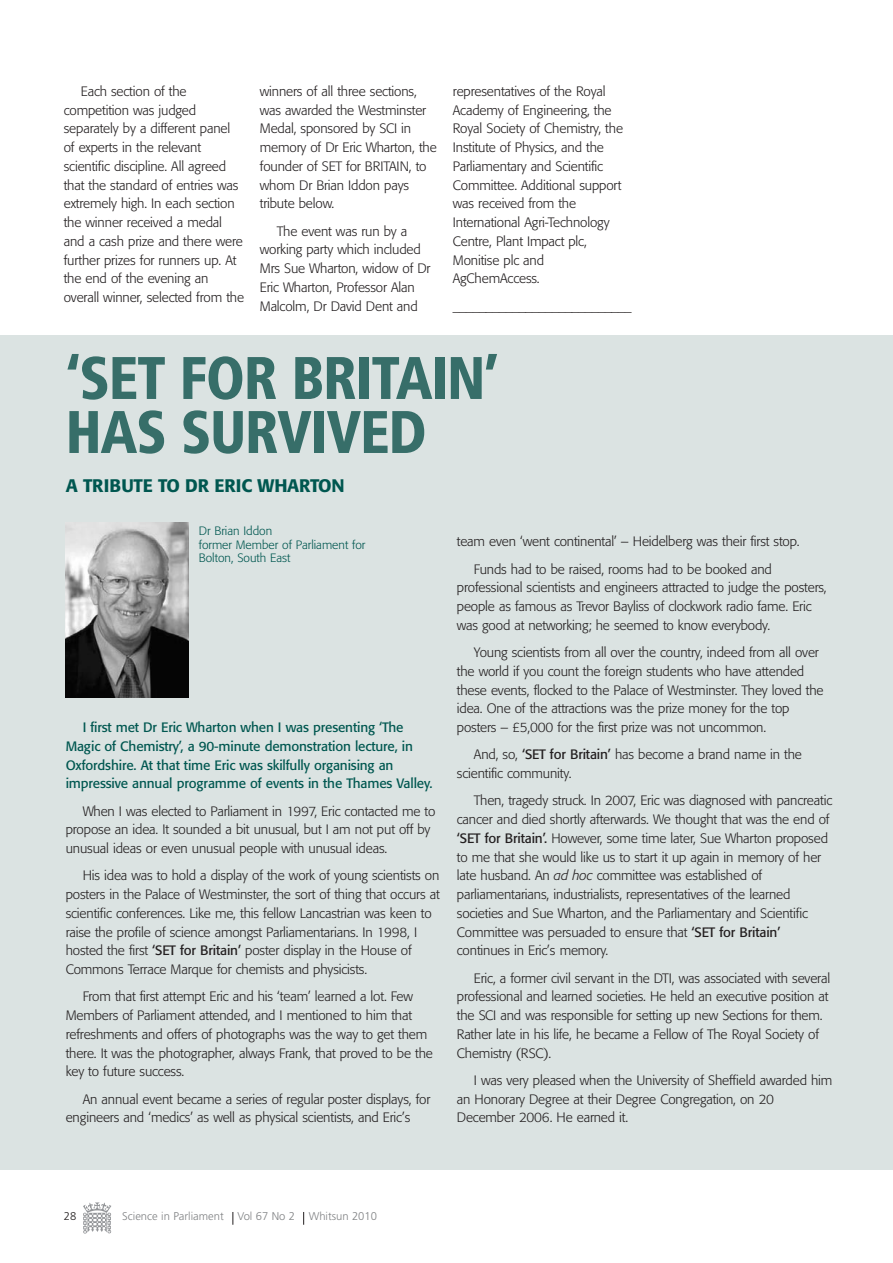
<style>
.page{position:relative;width:893px;height:1263px;background:#fff}
.page>*{position:absolute;margin:0;border:0;box-sizing:border-box;transform-origin:0 0}
.t1{font:900 condensed 60px/54px "Frutiger";letter-spacing:-.02em;color:#376e69;scale:.95 1}
.t2{font:500 18px "Formata";letter-spacing:-.01em;color:#005750}
.t3{font:300 13.5px/18.8px "Formata";letter-spacing:-.01em;color:#231f20}
.t4{font:13.5px/18.8px "Formata";letter-spacing:-.01em;color:#005750}
.t5{font:300 12px/13.5px "Formata";color:#005750}
.t6{font:300 11.25px "Frutiger";color:#808284}
.t7{font:300 11.25px "Frutiger";color:#231f20}
.s1{font-weight:400}
.s2{font-style:italic}
</style>
<div class="page">
<div style="left:0;top:335px;width:893px;height:834px;background:#dbe3e2"></div>
<svg style="left:232px;top:1212px;width:1px;height:13px"></svg>
<svg style="left:303px;top:1212px;width:1px;height:13px"></svg>
<img style="left:83px;top:1202px;width:29px;height:32px">
<img style="left:66px;top:523px;width:122px;height:174px">
<p class="t3" style="left:64px;top:83px;width:182px;text-indent:17px">Each section of the competition was judged separately by a different panel of experts in the relevant scientific discipline. All agreed that the standard of entries was extremely high. In each section the winner received a medal and a cash prize and there were further prizes for runners up. At the end of the evening an overall winner, selected from the</p>
<p class="t3" style="left:260px;top:83px;width:178px">winners of all three sections, was awarded the Westminster<br>Medal, sponsored by SCI in memory of Dr Eric Wharton, the founder of SET for BRITAIN, to whom Dr Brian Iddon pays tribute below.</p>
<p class="t3" style="left:260px;top:222px;width:172px;text-indent:17px">The event was run by a working party which included<br>Mrs Sue Wharton, widow of Dr<br>Eric Wharton, Professor Alan<br>Malcolm, Dr David Dent and</p>
<p class="t3" style="left:453px;top:83px;width:172px">representatives of the Royal<br>Academy of Engineering, the<br>Royal Society of Chemistry, the<br>Institute of Physics, and the<br>Parliamentary and Scientific<br>Committee. Additional support was received from the<br>International Agri-Technology<br>Centre, Plant Impact plc,<br>Monitise plc and<br>AgChemAccess.</p>
<p class="t3" style="left:453px;top:297px;width:180px">___________________________</p>
<h1 class="t1" style="left:66px;top:356px;width:458px">‘SET FOR BRITAIN’<br>HAS SURVIVED</h1>
<h2 class="t2" style="left:66px;top:478px;width:280px">A TRIBUTE TO DR ERIC WHARTON</h2>
<p class="t5" style="left:199px;top:525px;width:168px">Dr Brian Iddon<br>former Member of Parliament for<br>Bolton, South East</p>
<p class="t3" style="left:474px;top:529px;width:327px;line-height:27.3px;text-indent:-17px">team even ‘went continental’ – Heidelberg was their first stop.<br>Funds had to be raised, rooms had to be booked and</p>
<p class="t3" style="left:457px;top:579px;width:371px">professional scientists and engineers attracted to judge the posters, people as famous as Trevor Bayliss of clockwork radio fame. Eric was good at networking; he seemed to know everybody.</p>
<p class="t3" style="left:457px;top:644px;width:368px;text-indent:17px">Young scientists from all over the country, indeed from all over the world if you count the foreign students who have attended these events, flocked to the Palace of Westminster. They loved the idea. One of the attractions was the prize money for the top posters – £5,000 for the first prize was not uncommon.</p>
<p class="t3" style="left:457px;top:746px;width:347px;text-indent:17px">And, so, <span class="s1">‘SET for Britain’</span> has become a brand name in the scientific community.</p>
<p class="t3" style="left:457px;top:792px;width:377px;text-indent:17px">Then, tragedy struck. In 2007, Eric was diagnosed with pancreatic cancer and died shortly afterwards. We thought that was the end of <span class="s1">‘SET for Britain’.</span> However, some time later, Sue Wharton proposed to me that she would like us to start it up again in memory of her late husband. An <span class="s2">ad hoc</span> committee was established of parliamentarians, industrialists, representatives of the learned societies and Sue Wharton, and the Parliamentary and Scientific Committee was persuaded to ensure that <span class="s1">‘SET for Britain’ </span>continues in Eric’s memory.</p>
<p class="t3" style="left:457px;top:969px;width:375px;text-indent:17px">Eric, a former civil servant in the DTI, was associated with several professional and learned societies. He held an executive position at the SCI and was responsible for setting up new Sections for them.<br>Rather late in his life, he became a Fellow of The Royal Society of Chemistry (RSC).</p>
<p class="t3" style="left:457px;top:1072px;width:377px;text-indent:17px">I was very pleased when the University of Sheffield awarded him an Honorary Degree at their Degree Congregation, on 20<br>December 2006. He earned it.</p>
<p class="t4" style="left:66px;top:719px;width:369px;text-indent:17px">I first met Dr Eric Wharton when I was presenting ‘The Magic of Chemistry’, a 90-minute demonstration lecture, in Oxfordshire. At that time Eric was skilfully organising an impressive annual programme of events in the Thames Valley.</p>
<p class="t3" style="left:66px;top:802px;width:371px;text-indent:17px">When I was elected to Parliament in 1997, Eric contacted me to propose an idea. It sounded a bit unusual, but I am not put off by unusual ideas or even unusual people with unusual ideas.</p>
<p class="t3" style="left:66px;top:867px;width:375px;text-indent:17px">His idea was to hold a display of the work of young scientists on posters in the Palace of Westminster, the sort of thing that occurs at scientific conferences. Like me, this fellow Lancastrian was keen to raise the profile of science amongst Parliamentarians. In 1998, I hosted the first <span class="s1">‘SET for Britain’</span> poster display in the House of Commons Terrace Marque for chemists and physicists.</p>
<p class="t3" style="left:66px;top:988px;width:369px;text-indent:17px">From that first attempt Eric and his ‘team’ learned a lot. Few Members of Parliament attended, and I mentioned to him that refreshments and offers of photographs was the way to get them there. It was the photographer, always Frank, that proved to be the key to future success.</p>
<p class="t3" style="left:66px;top:1090px;width:366px;text-indent:17px">An annual event became a series of regular poster displays, for engineers and ‘medics’ as well as physical scientists, and Eric’s</p>
<p class="t7" style="left:64px;top:1212px;width:14px">28</p>
<p class="t6" style="left:122px;top:1212px;width:256px">Science in Parliament Vol 67 No 2 Whitsun 2010</p>
</div>
